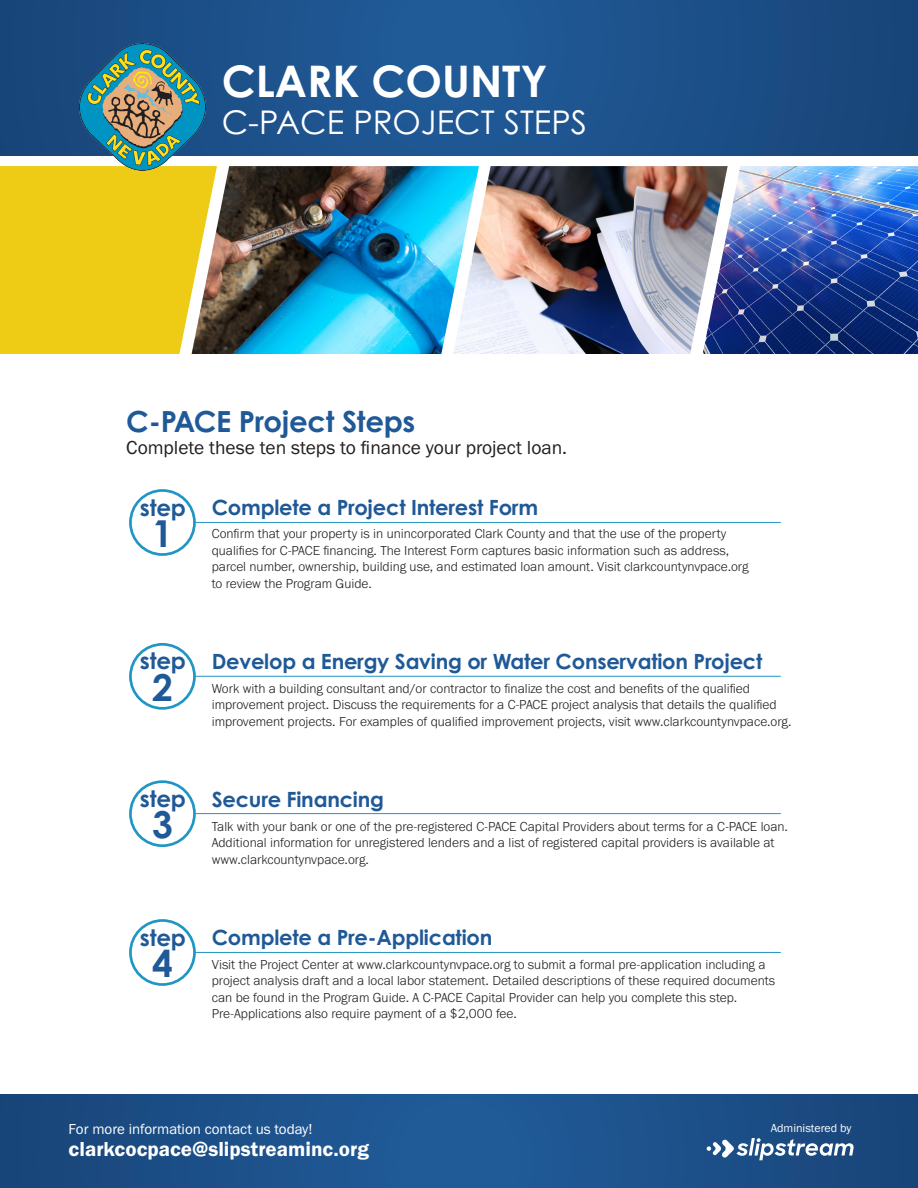
<style>
.page{position:relative;width:918px;height:1188px;background:#fff}
.page>*{position:absolute;margin:0;border:0;box-sizing:border-box;transform-origin:0 0}
.t1{font:700 43.5px "Century Gothic Pro";color:#fff}
.t2{font:700 37.05px "Century Gothic Pro";color:#205997}
.t3{font:32.7px "Century Gothic Pro";color:#fff}
.t4{font:700 29.1px "Century Gothic Pro";letter-spacing:-.01em;color:#205997}
.t5{font:700 22.95px "Century Gothic Pro";letter-spacing:-.01em;color:#205997}
.t6{font:700 21px "Century Gothic Pro";letter-spacing:-.01em;color:#205997}
.t7{font:21px "Franklin Gothic URW Dem";color:#fff}
.t8{font:19.5px "Franklin Gothic URW Boo";color:#231f20}
.t9{font:15px "Franklin Gothic URW Boo";color:#fff}
.t10{font:300 13.5px/16.5px "Franklin Gothic URW";color:#231f20}
.t11{font:12px "Franklin Gothic URW Boo";color:#fff}
</style>
<div class="page">
<svg style="left:0;top:1094px;width:918px;height:94px;background:#1c5089"></svg>
<svg style="left:0;top:0;width:918px;height:155px;background:#1c5089"></svg>
<img style="left:222px;top:166px;width:231px;height:188px">
<img style="left:728px;top:166px;width:190px;height:188px">
<svg style="left:0;top:166px;width:222px;height:188px;background:#e7c623"></svg>
<img style="left:453px;top:166px;width:275px;height:188px">
<img style="left:79px;top:44px;width:127px;height:127px">
<svg style="left:707px;top:1138px;width:147px;height:22px"></svg>
<div style="left:129px;top:489px;width:67px;height:67px;border:3px solid #1f96c4;border-radius:50%"></div>
<div style="left:129px;top:643px;width:67px;height:67px;border:3px solid #1f96c4;border-radius:50%"></div>
<div style="left:129px;top:780px;width:67px;height:67px;border:3px solid #1f96c4;border-radius:50%"></div>
<div style="left:129px;top:919px;width:67px;height:67px;border:3px solid #1f96c4;border-radius:50%"></div>
<hr style="left:195px;top:522px;width:586px;height:1px;background:#1f96c4">
<hr style="left:195px;top:676px;width:586px;height:1px;background:#1f96c4">
<hr style="left:195px;top:813px;width:586px;height:1px;background:#1f96c4">
<hr style="left:195px;top:952px;width:586px;height:1px;background:#1f96c4">
<p class="t1" style="left:222px;top:54px;width:327px">CLARK COUNTY</p>
<p class="t3" style="left:222px;top:102px;width:367px">C-PACE PROJECT STEPS</p>
<p class="t4" style="left:126px;top:403px;width:291px">C-PACE Project Steps</p>
<p class="t8" style="left:126px;top:436px;width:442px">Complete these ten steps to finance your project loan.</p>
<p class="t5" style="left:140px;top:493px;width:48px">step</p>
<p class="t2" style="left:152px;top:511px;width:22px">1</p>
<p class="t5" style="left:140px;top:647px;width:48px">step</p>
<p class="t2" style="left:152px;top:664px;width:22px">2</p>
<p class="t5" style="left:140px;top:784px;width:48px">step</p>
<p class="t2" style="left:152px;top:802px;width:22px">3</p>
<p class="t5" style="left:140px;top:923px;width:48px">step</p>
<p class="t2" style="left:152px;top:941px;width:22px">4</p>
<p class="t6" style="left:212px;top:494px;width:328px">Complete a Project Interest Form</p>
<p class="t10" style="left:212px;top:525px;width:538px">Confirm that your property is in unincorporated Clark County and that the use of the property qualifies for C-PACE financing. The Interest Form captures basic information such as address, parcel number, ownership, building use, and estimated loan amount. Visit clarkcountynvpace.org to review the Program Guide.</p>
<p class="t6" style="left:212px;top:649px;width:552px">Develop a Energy Saving or Water Conservation Project</p>
<p class="t10" style="left:212px;top:680px;width:581px">Work with a building consultant and/or contractor to finalize the cost and benefits of the qualified improvement project. Discuss the requirements for a C-PACE project analysis that details the qualified improvement projects. For examples of qualified improvement projects, visit www.clarkcountynvpace.org.</p>
<p class="t6" style="left:212px;top:787px;width:174px">Secure Financing</p>
<p class="t10" style="left:212px;top:818px;width:578px">Talk with your bank or one of the pre-registered C-PACE Capital Providers about terms for a C-PACE loan.<br>Additional information for unregistered lenders and a list of registered capital providers is available at www.clarkcountynvpace.org.</p>
<p class="t6" style="left:212px;top:925px;width:282px">Complete a Pre-Application</p>
<p class="t10" style="left:212px;top:955px;width:565px">Visit the Project Center at www.clarkcountynvpace.org to submit a formal pre-application including a project analysis draft and a local labor statement. Detailed descriptions of these required documents can be found in the Program Guide. A C-PACE Capital Provider can help you complete this step.<br>Pre-Applications also require payment of a $2,000 fee.</p>
<p class="t9" style="left:69px;top:1120px;width:245px">For more information contact us today!</p>
<p class="t7" style="left:69px;top:1136px;width:302px">clarkcocpace@slipstreaminc.org</p>
<p class="t11" style="left:771px;top:1120px;width:82px">Administered by</p>
</div>
